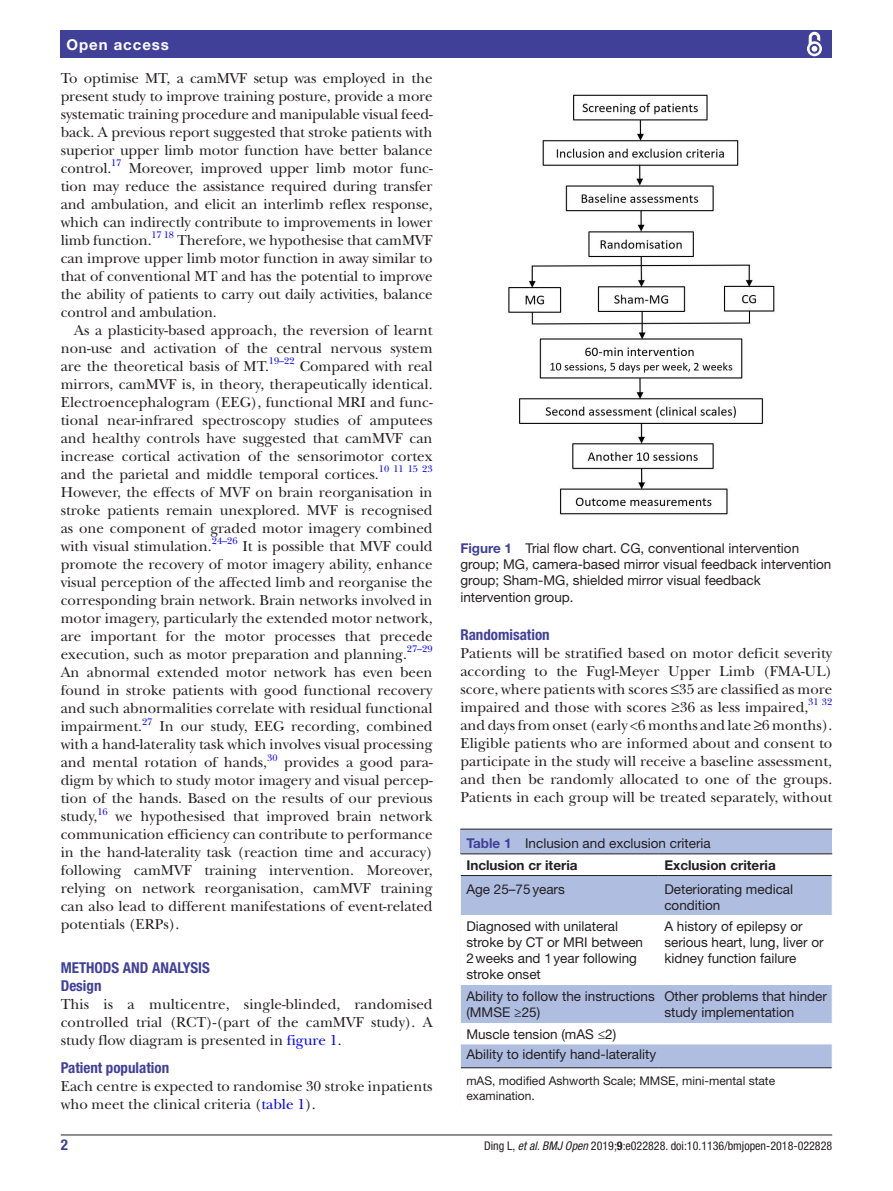
<style>
.page{position:relative;width:893px;height:1191px;background:#fff}
.page>*{position:absolute;margin:0;border:0;box-sizing:border-box;transform-origin:0 0}
.t1{font:15px/18px "New Baskerville";color:#231f20;text-align:justify}
.t2{font:700 condensed 15px/18px "Helvetica Neue LT Std";color:#414099}
.t3{font:700 15px "Helvetica Neue LT Std";letter-spacing:.065em;color:#fff}
.t4{font:13.5px/16.2px "Helvetica Neue LT Std";color:#231f20}
.t5{font:700 13.5px "Helvetica Neue LT Std";color:#231f20}
.t6{font:condensed 12px "Helvetica Neue LT Std";color:#231f20}
.t7{font:12px/15px "Helvetica Neue LT Std";color:#231f20}
.t8{font:9.9px "New Baskerville";color:#00f}
.s1{color:#00f}
.s2{font-weight:700;color:#414099}
.s3{font-weight:700}
.s4{font-style:italic}
</style>
<div class="page">
<hr style="left:61px;top:1134px;width:771px;height:1px;background:#231f20">
<div style="left:61px;top:31px;width:771px;height:27px;background:#414099"></div>
<svg style="left:807px;top:31px;width:15px;height:26px"></svg>
<img style="left:508px;top:94px;width:267px;height:421px">
<div style="left:460px;top:829px;width:372px;height:280px;background:#afbde1"></div>
<hr style="left:460px;top:828px;width:372px;height:1px;background:#231f20">
<div style="left:461px;top:854px;width:371px;height:255px;background:#fff"></div>
<svg style="left:461px;top:876px;width:371px;height:191px"></svg>
<hr style="left:460px;top:853px;width:198px;height:1px;background:#231f20">
<hr style="left:460px;top:875px;width:198px;height:1px;background:#231f20">
<hr style="left:658px;top:853px;width:174px;height:1px;background:#231f20">
<hr style="left:658px;top:875px;width:174px;height:1px;background:#231f20">
<hr style="left:658px;top:1067px;width:174px;height:1px;background:#231f20">
<hr style="left:460px;top:1067px;width:198px;height:1px;background:#231f20">
<svg style="left:460px;top:854px;width:1px;height:21px"></svg>
<hr style="left:460px;top:875px;width:1px;height:40px;background:#fff">
<hr style="left:460px;top:915px;width:1px;height:70px;background:#fff">
<hr style="left:460px;top:985px;width:1px;height:38px;background:#fff">
<svg style="left:460px;top:1023px;width:1px;height:44px"></svg>
<hr style="left:460px;top:1067px;width:1px;height:42px;background:#fff">
<hr style="left:466px;top:1099px;width:366px;height:2px;background:#fff">
<p class="t3" style="left:66px;top:35px;width:104px">Open access</p>
<p class="t1" style="left:61px;top:69px;width:373px">To optimise MT, a camMVF setup was employed in the present study to improve training posture, provide a more systematic training procedure and manipulable visual feed&shy;back. A previous report suggested that stroke patients with superior upper limb motor function have better balance control.</p>
<p class="t8" style="left:111px;top:157px;width:12px">17</p>
<p class="t1" style="left:61px;top:159px;width:373px;text-indent:68px">Moreover, improved upper limb motor func&shy;tion may reduce the assistance required during transfer and ambulation, and elicit an interlimb reflex response, which can indirectly contribute to improvements in lower limb function.</p>
<p class="t8" style="left:151px;top:229px;width:24px">17 18</p>
<p class="t1" style="left:61px;top:231px;width:373px;text-indent:116px">Therefore, we hypothesise that camMVF can improve upper limb motor function in away similar to that of conventional MT and has the potential to improve the ability of patients to carry out daily activities, balance control and ambulation.</p>
<p class="t1" style="left:61px;top:321px;width:373px;text-indent:14px">As a plasticity-based approach, the reversion of learnt non-use and activation of the central nervous system are the theoretical basis of MT.</p>
<p class="t8" style="left:269px;top:355px;width:27px">19–22</p>
<p class="t1" style="left:61px;top:357px;width:373px;text-indent:239px">Compared with real mirrors, camMVF is, in theory, therapeutically identical.<br>Electroencephalogram (EEG), functional MRI and func&shy;tional near-infrared spectroscopy studies of amputees and healthy controls have suggested that camMVF can increase cortical activation of the sensorimotor cortex and the parietal and middle temporal cortices.<sup>10</sup> <sup>11</sup> <sup>15</sup> <sup>23<br></sup>However, the effects of MVF on brain reorganisation in stroke patients remain unexplored. MVF is recognised as one component of graded motor imagery combined with visual stimulation.</p>
<p class="t8" style="left:212px;top:535px;width:27px">24–26</p>
<p class="t1" style="left:61px;top:537px;width:373px;text-indent:182px">It is possible that MVF could promote the recovery of motor imagery ability, enhance visual perception of the affected limb and reorganise the corresponding brain network. Brain networks involved in motor imagery, particularly the extended motor network, are important for the motor processes that precede execution, such as motor preparation and planning.</p>
<p class="t8" style="left:407px;top:643px;width:27px">27–29</p>
<p class="t1" style="left:61px;top:663px;width:373px">An abnormal extended motor network has even been found in stroke patients with good functional recovery and such abnormalities correlate with residual functional impairment.</p>
<p class="t8" style="left:142px;top:715px;width:12px">27</p>
<p class="t1" style="left:61px;top:717px;width:373px;text-indent:99px">In our study, EEG recording, combined with a hand-laterality task which involves visual processing and mental rotation of hands,</p>
<p class="t8" style="left:267px;top:751px;width:12px">30</p>
<p class="t1" style="left:61px;top:753px;width:373px;text-indent:223px">provides a good para&shy;digm by which to study motor imagery and visual percep&shy;tion of the hands. Based on the results of our previous study,</p>
<p class="t8" style="left:97px;top:805px;width:12px">16</p>
<p class="t1" style="left:61px;top:807px;width:373px;text-indent:55px">we hypothesised that improved brain network communication efficiency can contribute to performance in the hand-laterality task (reaction time and accuracy) following camMVF training intervention. Moreover, relying on network reorganisation, camMVF training can also lead to different manifestations of event-related potentials (ERPs).</p>
<p class="t2" style="left:61px;top:958px;width:151px">Methods and analysis<br>Design</p>
<p class="t1" style="left:61px;top:995px;width:373px">This is a multicentre, single-blinded, randomised controlled trial (RCT)-(part of the camMVF study). A study flow diagram is presented in <span class="s1">figure 1</span>.</p>
<p class="t2" style="left:61px;top:1058px;width:110px">Patient population</p>
<p class="t1" style="left:61px;top:1077px;width:373px">Each centre is expected to randomise 30 stroke inpatients who meet the clinical criteria (<span class="s1">table 1</span>).</p>
<p class="t4" style="left:460px;top:540px;width:373px"><span class="s2">Figure 1</span> Trial flow chart. CG, conventional intervention group; MG, camera-based mirror visual feedback intervention group; Sham-MG, shielded mirror visual feedback intervention group.</p>
<p class="t2" style="left:460px;top:625px;width:91px">Randomisation</p>
<p class="t1" style="left:460px;top:644px;width:373px">Patients will be stratified based on motor deficit severity according to the Fugl-Meyer Upper Limb (FMA-UL) score, where patients with scores ≤35 are classified as more impaired and those with scores ≥36 as less impaired,</p>
<p class="t8" style="left:808px;top:696px;width:25px">31 32</p>
<p class="t1" style="left:460px;top:716px;width:373px">and days from onset (early &lt;6 months and late ≥6 months).<br>Eligible patients who are informed about and consent to participate in the study will receive a baseline assessment, and then be randomly allocated to one of the groups.<br>Patients in each group will be treated separately, without</p>
<p class="t4" style="left:466px;top:831px;width:246px;line-height:22px"><span class="s2">Table 1</span> Inclusion and exclusion criteria<br><span class="s3">Inclusion cr iteria</span></p>
<p class="t5" style="left:664px;top:856px;width:113px">Exclusion criteria</p>
<p class="t4" style="left:466px;top:881px;width:100px">Age 25–75years</p>
<p class="t4" style="left:664px;top:881px;width:130px">Deteriorating medical condition</p>
<p class="t4" style="left:466px;top:917px;width:178px">Diagnosed with unilateral stroke by CT or MRI between<br>2weeks and 1year following stroke onset</p>
<p class="t4" style="left:664px;top:917px;width:161px">A history of epilepsy or serious heart, lung, liver or kidney function failure</p>
<p class="t4" style="left:466px;top:987px;width:190px">Ability to follow the instructions (MMSE ≥25)</p>
<p class="t4" style="left:664px;top:987px;width:164px">Other problems that hinder study implementation</p>
<p class="t4" style="left:466px;top:1023px;width:191px;line-height:20.1px">Muscle tension (mAS ≤2)<br>Ability to identify hand-laterality</p>
<p class="t7" style="left:466px;top:1073px;width:310px">mAS, modified Ashworth Scale; MMSE, mini-mental state examination.</p>
<p class="t2" style="left:61px;top:1135px;width:9px">2</p>
<p class="t6" style="left:484px;top:1138px;width:350px">Ding L, <span class="s4">et al</span>. <span class="s4">BMJ Open</span> 2019;<span class="s3">9</span>:e022828. doi:10.1136/bmjopen-2018-022828</p>
</div>
